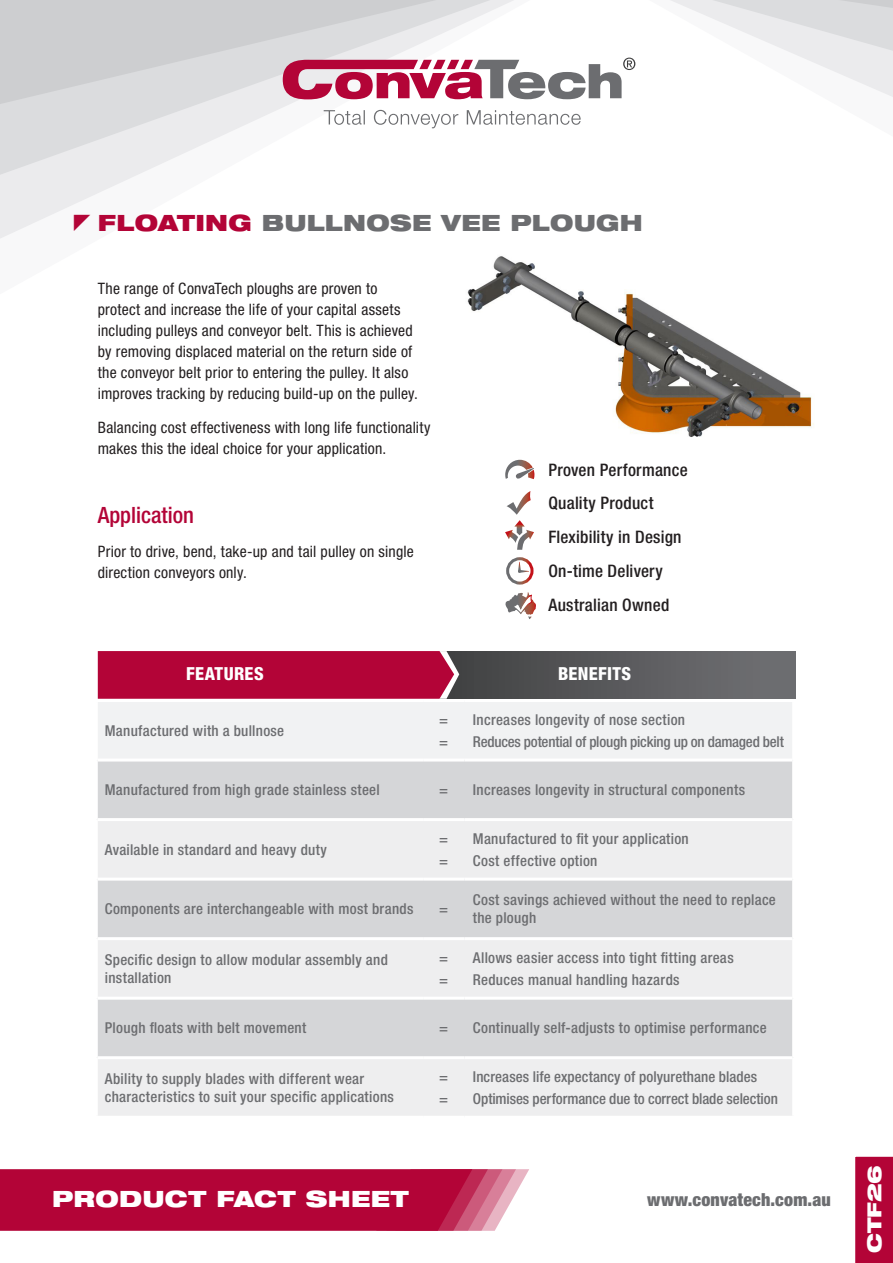
<style>
.page{position:relative;width:893px;height:1263px;background:#fff}
.page>*{position:absolute;margin:0;border:0;box-sizing:border-box;transform-origin:0 0}
.Large_Paragraph_Head{font:900 expanded 22.5px "Helvetica Neue LT Std";letter-spacing:.015em;color:#6c6d70}
.t1{font:900 expanded 22.5px "Helvetica Neue LT Std";letter-spacing:.02em;color:#fff}
.Large_Paragraph_Head-2{font:500 condensed 22.5px "Helvetica Neue LT Std";color:#b30437}
.t2{font:900 expanded 19.5px "Helvetica Neue LT Std";letter-spacing:-.01em;color:#fff}
.t3{font:900 condensed 18px "Helvetica Neue LT Std";letter-spacing:.01em;color:#6c6d70}
.t4{font:800 condensed 18px "Helvetica Neue LT Std";letter-spacing:.02em;color:#fff}
.t5{font:500 condensed 17.25px "Helvetica Neue LT Std";letter-spacing:.015em;color:#231f20}
.t6{font:condensed 15.75px/21px "Helvetica Neue LT Std";letter-spacing:.01em;color:#231f20}
.t7{font:500 condensed 15px/18px "Helvetica Neue LT Std";letter-spacing:.02em;color:#6c6d70}
.t8{font:500 condensed 15px "Helvetica Neue LT Std";letter-spacing:-.015em;color:#6c6d70}
.t9{font:500 condensed 15px "Helvetica Neue LT Std";letter-spacing:-.005em;color:#6c6d70}
.s1{color:#b30437}
</style>
<div class="page">
<svg style="left:0;top:179px;width:128px;height:60px;fill:#ebebed"></svg>
<svg style="left:0;top:107px;width:434px;height:72px"></svg>
<svg style="left:0;top:0;width:893px;height:107px"></svg>
<svg style="left:0;top:1169px;width:529px;height:62px;background:#b91847"></svg>
<svg style="left:324px;top:110px;width:257px;height:18px"></svg>
<svg style="left:283px;top:58px;width:352px;height:41px"></svg>
<div style="left:855px;top:1156px;width:38px;height:107px;background:#b30437"></div>
<img style="left:467px;top:256px;width:347px;height:224px">
<svg style="left:505px;top:460px;width:29px;height:19px"></svg>
<svg style="left:508px;top:559px;width:24px;height:24px"></svg>
<div style="left:506px;top:557px;width:27px;height:28px;border:3px solid #fff;border-radius:50%"></div>
<svg style="left:518px;top:562px;width:11px;height:11px"></svg>
<svg style="left:505px;top:592px;width:31px;height:27px"></svg>
<svg style="left:505px;top:491px;width:29px;height:59px"></svg>
<div style="left:98px;top:761px;width:694px;height:57px;background:#d5d6d8"></div>
<svg style="left:98px;top:821px;width:694px;height:295px;background:#e4e4e5"></svg>
<hr style="left:98px;top:878px;width:325px;height:3px;background:#fff">
<hr style="left:423px;top:878px;width:41px;height:3px;background:#fff">
<hr style="left:464px;top:878px;width:328px;height:3px;background:#fff">
<hr style="left:98px;top:937px;width:325px;height:3px;background:#fff">
<hr style="left:423px;top:937px;width:41px;height:3px;background:#fff">
<hr style="left:464px;top:937px;width:328px;height:3px;background:#fff">
<hr style="left:98px;top:997px;width:325px;height:3px;background:#fff">
<hr style="left:423px;top:997px;width:41px;height:3px;background:#fff">
<hr style="left:464px;top:997px;width:328px;height:3px;background:#fff">
<hr style="left:98px;top:1056px;width:325px;height:3px;background:#fff">
<hr style="left:423px;top:1056px;width:41px;height:3px;background:#fff">
<hr style="left:464px;top:1056px;width:328px;height:3px;background:#fff">
<svg style="left:97px;top:651px;width:697px;height:107px"></svg>
<svg style="left:74px;top:214px;width:16px;height:17px"></svg>
<p class="Large_Paragraph_Head" style="left:98px;top:208px;width:546px"><span class="s1">FLOATING</span> BULLNOSE VEE PLOUGH</p>
<p class="t6" style="left:98px;top:278px;width:322px">The range of ConvaTech ploughs are proven to protect and increase the life of your capital assets including pulleys and conveyor belt. This is achieved by removing displaced material on the return side of the conveyor belt prior to entering the pulley. It also improves tracking by reducing build-up on the pulley.</p>
<p class="t6" style="left:98px;top:416px;width:334px">Balancing cost effectiveness with long life functionality makes this the ideal choice for your application.</p>
<p class="Large_Paragraph_Head-2" style="left:98px;top:502px;width:98px">Application</p>
<p class="t6" style="left:98px;top:541px;width:317px">Prior to drive, bend, take-up and tail pulley on single direction conveyors only.</p>
<p class="t5" style="left:548px;top:459px;width:141px">Proven Performance</p>
<p class="t5" style="left:548px;top:493px;width:107px">Quality Product</p>
<p class="t5" style="left:548px;top:527px;width:135px">Flexibility in Design</p>
<p class="t5" style="left:548px;top:560px;width:116px">On-time Delivery</p>
<p class="t5" style="left:548px;top:594px;width:122px">Australian Owned</p>
<p class="t4" style="left:186px;top:663px;width:79px">FEATURES</p>
<p class="t4" style="left:558px;top:663px;width:75px">BENEFITS</p>
<p class="t7" style="left:105px;top:721px;width:181px">Manufactured with a bullnose</p>
<p class="t7" style="left:439px;top:710px;width:10px">=</p>
<p class="t7" style="left:439px;top:732px;width:10px">=</p>
<p class="t7" style="left:473px;top:710px;width:214px">Increases longevity of nose section</p>
<p class="t8" style="left:473px;top:732px;width:312px">Reduces potential of plough picking up on damaged belt</p>
<p class="t7" style="left:105px;top:781px;width:276px">Manufactured from high grade stainless steel</p>
<p class="t7" style="left:439px;top:781px;width:10px">=</p>
<p class="t7" style="left:473px;top:781px;width:274px">Increases longevity in structural components</p>
<p class="t7" style="left:105px;top:840px;width:224px">Available in standard and heavy duty</p>
<p class="t7" style="left:439px;top:829px;width:10px">=</p>
<p class="t7" style="left:439px;top:851px;width:10px">=</p>
<p class="t7" style="left:105px;top:900px;width:310px">Components are interchangeable with most brands</p>
<p class="t7" style="left:439px;top:900px;width:10px">=</p>
<p class="t7" style="left:105px;top:950px;width:285px">Specific design to allow modular assembly and installation</p>
<p class="t7" style="left:439px;top:948px;width:10px">=</p>
<p class="t7" style="left:439px;top:970px;width:10px">=</p>
<p class="t7" style="left:473px;top:829px;width:217px">Manufactured to fit your application</p>
<p class="t7" style="left:473px;top:851px;width:126px">Cost effective option</p>
<p class="t7" style="left:473px;top:891px;width:305px">Cost savings achieved without the need to replace the plough</p>
<p class="t7" style="left:473px;top:948px;width:262px">Allows easier access into tight fitting areas</p>
<p class="t7" style="left:473px;top:970px;width:208px">Reduces manual handling hazards</p>
<p class="t7" style="left:105px;top:1019px;width:203px">Plough floats with belt movement</p>
<p class="t7" style="left:439px;top:1019px;width:10px">=</p>
<p class="t7" style="left:473px;top:1019px;width:295px">Continually self-adjusts to optimise performance</p>
<p class="t7" style="left:105px;top:1069px;width:291px">Ability to supply blades with different wear characteristics to suit your specific applications</p>
<p class="t7" style="left:439px;top:1067px;width:10px">=</p>
<p class="t7" style="left:473px;top:1067px;width:286px">Increases life expectancy of polyurethane blades</p>
<p class="t9" style="left:473px;top:1090px;width:307px">Optimises performance due to correct blade selection</p>
<p class="t7" style="left:439px;top:1089px;width:10px">=</p>
<h1 class="t1" style="left:52px;top:1184px;width:358px">PRODUCT FACT SHEET</h1>
<p class="t3" style="left:647px;top:1188px;width:185px">www.convatech.com.au</p>
<h2 class="t2" style="left:862px;top:1253px;width:90px;rotate:-90deg">CTF26</h2>
</div>
